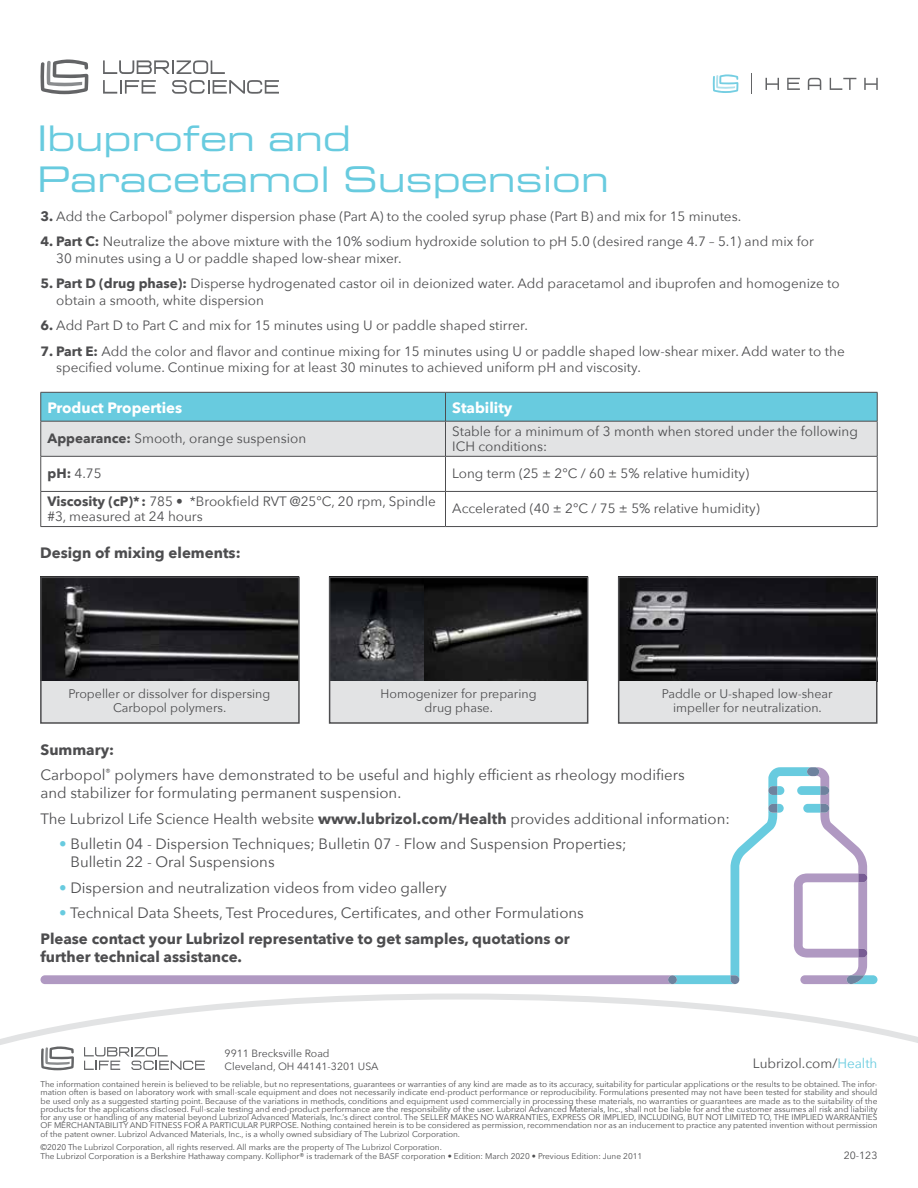
<style>
.page{position:relative;width:918px;height:1188px;background:#fff}
.page>*{position:absolute;margin:0;border:0;box-sizing:border-box;transform-origin:0 0}
.t1{font:35.25px/40.8px "Eurostile Extended Two";color:#68cbdf}
.t2{font:15px/25.5px "Avenir Next";color:#4d4d4f}
.t3{font:700 15px "Avenir Next";color:#4d4d4f}
.t4{font:700 15px "Avenir Next";color:#fff}
.t5{font:13.5px/16.5px "Avenir Next";color:#4d4d4f}
.t6{font:12.45px/13.6px "Avenir Next";color:#4d4d4f;text-align:center}
.t7{font:10.5px/12.6px "Avenir Next";color:#4d4d4f}
.t8{font:8.25px/8.2px "Avenir Next";color:#4d4d4f;text-align:justify}
.s1{font-weight:700}
.s2{color:#68cbdf}
</style>
<div class="page">
<svg style="left:0;top:994px;width:918px;height:77px"></svg>
<svg style="left:41px;top:1046px;width:33px;height:24px"></svg>
<svg style="left:84px;top:1047px;width:121px;height:23px"></svg>
<svg style="left:41px;top:59px;width:47px;height:35px"></svg>
<svg style="left:103px;top:80px;width:53px;height:14px"></svg>
<svg style="left:103px;top:60px;width:122px;height:14px"></svg>
<svg style="left:172px;top:80px;width:107px;height:14px"></svg>
<svg style="left:766px;top:78px;width:13px;height:12px"></svg>
<svg style="left:864px;top:78px;width:14px;height:12px"></svg>
<svg style="left:830px;top:78px;width:26px;height:12px"></svg>
<svg style="left:808px;top:78px;width:13px;height:12px"></svg>
<svg style="left:787px;top:78px;width:13px;height:12px"></svg>
<svg style="left:713px;top:74px;width:25px;height:19px"></svg>
<svg style="left:40px;top:767px;width:838px;height:217px"></svg>
<div style="left:668px;top:975px;width:9px;height:9px;background:#6e829e;border-radius:50%"></div>
<img style="left:423px;top:580px;width:162px;height:102px">
<img style="left:43px;top:580px;width:254px;height:102px">
<div style="left:41px;top:682px;width:258px;height:41px;background:#e2e3e4"></div>
<div style="left:40px;top:577px;width:260px;height:147px;border:2px solid #4d4d4f"></div>
<img style="left:332px;top:580px;width:91px;height:102px">
<div style="left:330px;top:682px;width:258px;height:41px;background:#e2e3e4"></div>
<div style="left:329px;top:577px;width:259px;height:147px;border:2px solid #4d4d4f"></div>
<img style="left:621px;top:580px;width:254px;height:102px">
<div style="left:619px;top:682px;width:258px;height:41px;background:#e2e3e4"></div>
<div style="left:618px;top:577px;width:260px;height:147px;border:2px solid #4d4d4f"></div>
<svg style="left:41px;top:457px;width:836px;height:69px"></svg>
<svg style="left:40px;top:392px;width:838px;height:64px;background:#a8d5de"></svg>
<hr style="left:40px;top:421px;width:406px;height:1px;background:#4d4d4f">
<hr style="left:40px;top:421px;width:1px;height:35px;background:#4d4d4f">
<hr style="left:446px;top:421px;width:432px;height:1px;background:#4d4d4f">
<hr style="left:445px;top:421px;width:1px;height:35px;background:#4d4d4f">
<hr style="left:877px;top:421px;width:1px;height:35px;background:#4d4d4f">
<hr style="left:40px;top:456px;width:406px;height:1px;background:#4d4d4f">
<hr style="left:40px;top:457px;width:1px;height:34px;background:#4d4d4f">
<hr style="left:446px;top:456px;width:432px;height:1px;background:#4d4d4f">
<hr style="left:445px;top:457px;width:1px;height:34px;background:#4d4d4f">
<hr style="left:877px;top:457px;width:1px;height:34px;background:#4d4d4f">
<hr style="left:40px;top:491px;width:406px;height:1px;background:#4d4d4f">
<hr style="left:40px;top:492px;width:1px;height:34px;background:#4d4d4f">
<hr style="left:446px;top:491px;width:432px;height:1px;background:#4d4d4f">
<hr style="left:445px;top:492px;width:1px;height:34px;background:#4d4d4f">
<hr style="left:877px;top:492px;width:1px;height:34px;background:#4d4d4f">
<hr style="left:40px;top:526px;width:406px;height:1px;background:#4d4d4f">
<hr style="left:446px;top:526px;width:432px;height:1px;background:#4d4d4f">
<h1 class="t1" style="left:37px;top:117px;width:573px">Ibuprofen and<br>Paracetamol Suspension</h1>
<h3 class="t5" style="left:40px;top:207px;width:702px"><span class="s1">3.</span> Add the Carbopol<sup>®</sup> polymer dispersion phase (Part A) to the cooled syrup phase (Part B) and mix for 15 minutes.</h3>
<h3 class="t5" style="left:56px;top:233px;width:759px;text-indent:-16px"><span class="s1">4. Part C:</span> Neutralize the above mixture with the 10% sodium hydroxide solution to pH 5.0 (desired range 4.7 – 5.1) and mix for<br>30 minutes using a U or paddle shaped low-shear mixer.</h3>
<h3 class="t5" style="left:56px;top:275px;width:785px;text-indent:-16px"><span class="s1">5. Part D (drug phase):</span> Disperse hydrogenated castor oil in deionized water. Add paracetamol and ibuprofen and homogenize to obtain a smooth, white dispersion</h3>
<h3 class="t5" style="left:40px;top:317px;width:489px"><span class="s1">6.</span> Add Part D to Part C and mix for 15 minutes using U or paddle shaped stirrer.</h3>
<h3 class="t5" style="left:56px;top:342px;width:790px;text-indent:-16px"><span class="s1">7. Part E:</span> Add the color and flavor and continue mixing for 15 minutes using U or paddle shaped low-shear mixer. Add water to the specified volume. Continue mixing for at least 30 minutes to achieved uniform pH and viscosity.</h3>
<h2 class="t4" style="left:48px;top:395px;width:136px">Product Properties</h2>
<h2 class="t4" style="left:452px;top:395px;width:62px">Stability</h2>
<h3 class="t5" style="left:48px;top:430px;width:260px"><span class="s1">Appearance:</span> Smooth, orange suspension</h3>
<h3 class="t5" style="left:452px;top:423px;width:407px;line-height:15px">Stable for a minimum of 3 month when stored under the following<br>ICH conditions:</h3>
<h3 class="t5" style="left:48px;top:465px;width:56px"><span class="s1">pH:</span> 4.75</h3>
<h3 class="t5" style="left:452px;top:465px;width:298px">Long term (25 ± 2°C / 60 ± 5% relative humidity)</h3>
<h3 class="t5" style="left:48px;top:493px;width:390px;line-height:15px"><span class="s1">Viscosity (cP)* :</span> 785 • *Brookfield RVT @25°C, 20 rpm, Spindle #3, measured at 24 hours</h3>
<h3 class="t5" style="left:452px;top:500px;width:309px">Accelerated (40 ± 2°C / 75 ± 5% relative humidity)</h3>
<h2 class="t3" style="left:40px;top:539px;width:202px">Design of mixing elements:</h2>
<h3 class="t6" style="left:69px;top:686px;width:203px">Propeller or dissolver for dispersing<br>Carbopol polymers.</h3>
<h3 class="t6" style="left:381px;top:686px;width:157px">Homogenizer for preparing drug phase.</h3>
<h3 class="t6" style="left:662px;top:686px;width:172px">Paddle or U-shaped low-shear impeller for neutralization.</h3>
<h2 class="t2" style="left:40px;top:736px;width:646px"><span class="s1">Summary:<br></span>Carbopol<sup>®</sup> polymers have demonstrated to be useful and highly efficient as rheology modifiers</h2>
<h2 class="t2" style="left:40px;top:780px;width:691px">and stabilizer for formulating permanent suspension.<br>The Lubrizol Life Science Health website <span class="s1">www.lubrizol.com/Health</span> provides additional information:</h2>
<h2 class="t2" style="left:70px;top:834px;width:558px;line-height:18px;text-indent:-11px"><span class="s2">•</span> Bulletin 04 - Dispersion Techniques; Bulletin 07 - Flow and Suspension Properties;<br>Bulletin 22 - Oral Suspensions</h2>
<h2 class="t2" style="left:59px;top:874px;width:389px"><span class="s2">•</span> Dispersion and neutralization videos from video gallery</h2>
<h2 class="t2" style="left:40px;top:900px;width:545px;text-indent:19px"><span class="s2">•</span> Technical Data Sheets, Test Procedures, Certificates, and other Formulations<br><span class="s1">Please contact your Lubrizol representative to get samples, quotations or</span></h2>
<h2 class="t3" style="left:40px;top:944px;width:203px">further technical assistance.</h2>
<p class="t7" style="left:225px;top:1047px;width:156px">9911 Brecksville Road<br>Cleveland, OH 44141-3201 USA</p>
<p class="t8" style="left:40px;top:1080px;width:839px">The information contained herein is believed to be reliable, but no representations, guarantees or warranties of any kind are made as to its accuracy, suitability for particular applications or the results to be obtained. The infor&shy;mation often is based on laboratory work with small-scale equipment and does not necessarily indicate end-product performance or reproducibility. Formulations presented may not have been tested for stability and should be used only as a suggested starting point. Because of the variations in methods, conditions and equipment used commercially in processing these materials, no warranties or guarantees are made as to the suitability of the products for the applications disclosed. Full-scale testing and end-product performance are the responsibility of the user. Lubrizol Advanced Materials, Inc., shall not be liable for and the customer assumes all risk and liability for any use or handling of any material beyond Lubrizol Advanced Materials, Inc.’s direct control. The SELLER MAKES NO WARRANTIES, EXPRESS OR IMPLIED, INCLUDING, BUT NOT LIMITED TO, THE IMPLIED WARRANTIES OF MERCHANTABILITY AND FITNESS FOR A PARTICULAR PURPOSE. Nothing contained herein is to be considered as permission, recommendation nor as an inducement to practice any patented invention without permission of the patent owner. Lubrizol Advanced Materials, Inc., is a wholly owned subsidiary of The Lubrizol Corporation.</p>
<p class="t8" style="left:40px;top:1142px;width:603px;line-height:9px">©2020 The Lubrizol Corporation, all rights reserved. All marks are the property of The Lubrizol Corporation.<br>The Lubrizol Corporation is a Berkshire Hathaway company. Kolliphor® is trademark of the BASF corporation • Edition: March 2020 • Previous Edition: June 2011</p>
<p class="t7" style="left:844px;top:1148px;width:35px">20-123</p>
<h3 class="t5" style="left:753px;top:1055px;width:126px">Lubrizol.com/<span class="s2">Health</span></h3>
</div>
